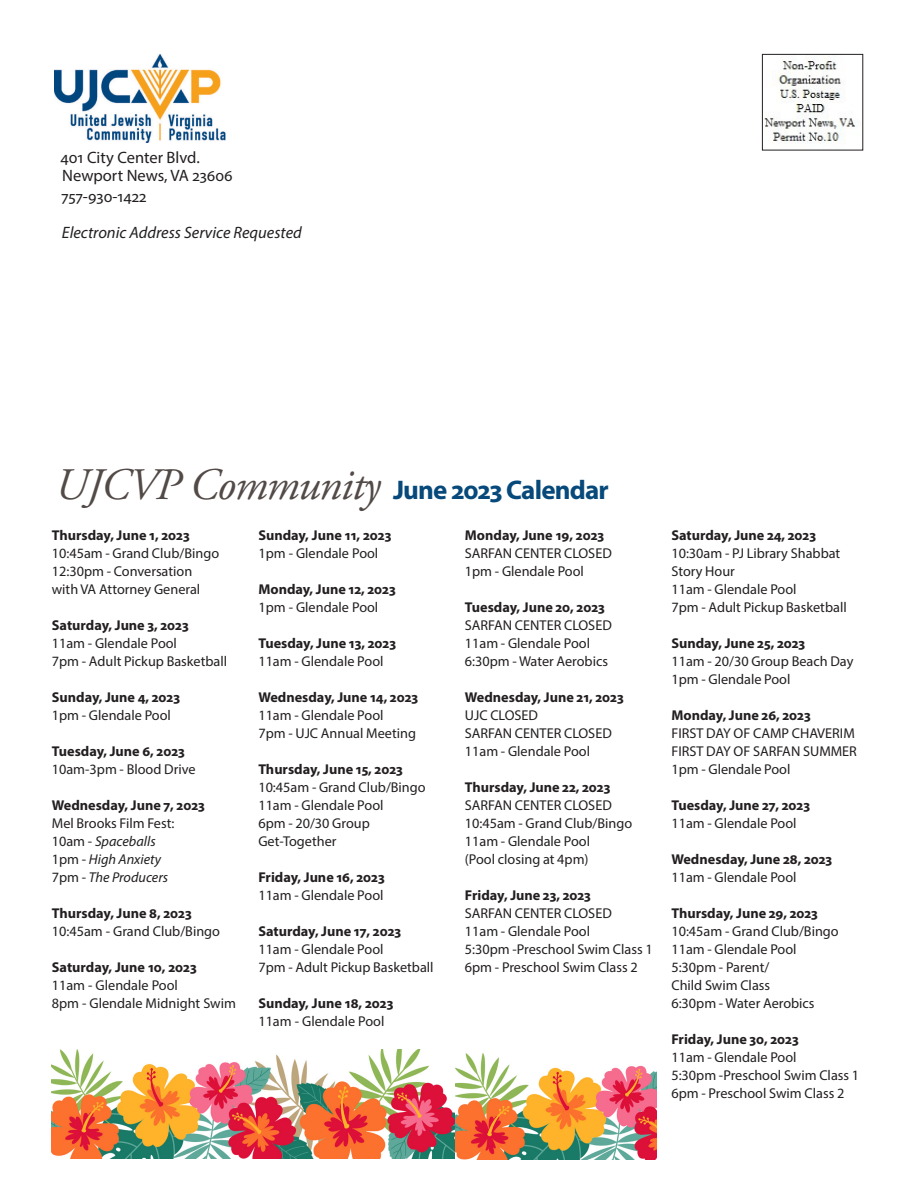
<style>
.page{position:relative;width:918px;height:1188px;background:#fff}
.page>*{position:absolute;margin:0;border:0;box-sizing:border-box;transform-origin:0 0}
.body_no_indent{font:700 27px "Myriad Pro";letter-spacing:-.03em;color:#06497a}
.body_no_indent-2{font:16.5px/21.6px "Myriad Pro";color:#231f20}
.body_no_indent-3{font:italic 16.5px "Myriad Pro";color:#231f20}
.Calendar_title{font:14.25px/18px "Myriad Pro";color:#231f20}
.Calendar_title-2{font:700 14.25px/18px "Myriad Pro";color:#231f20}
.Calendar_info{font:700 14.25px/18px "Myriad Pro";color:#231f20}
.Calendar_info-2{font:14.25px/18px "Myriad Pro";color:#231f20}
.Calendar_title-3{font:italic 14.25px/18px "Myriad Pro";color:#231f20}
.s1{font-family:"Adobe Garamond Pro";font-weight:400;font-style:italic;font-size:45px;color:#524a47}
.s2{font-weight:700}
.s3{font-weight:400}
.s4{font-style:normal}
</style>
<div class="page">
<img style="left:765px;top:56px;width:90px;height:88px">
<div style="left:762px;top:54px;width:101px;height:96px;border:1px solid #231f20"></div>
<img style="left:55px;top:54px;width:171px;height:89px">
<img style="left:52px;top:1050px;width:404px;height:109px">
<img style="left:456px;top:1053px;width:201px;height:106px">
<p class="body_no_indent-2" style="left:61px;top:146px;width:141px">401 City Center Blvd.</p>
<p class="body_no_indent-2" style="left:62px;top:164px;width:173px">Newport News, VA 23606<br>757-930-1422</p>
<p class="body_no_indent-3" style="left:62px;top:223px;width:241px">Electronic Address Service Requested</p>
<p class="body_no_indent" style="left:55px;top:473px;width:555px"><span class="s1">UJCVP Community</span> June 2023 Calendar</p>
<p class="Calendar_title" style="left:52px;top:526px;width:169px"><span class="s2">Thursday, June 1, 2023<br></span>10:45am - Grand Club/Bingo</p>
<p class="Calendar_title" style="left:52px;top:562px;width:150px">12:30pm - Conversation with VA Attorney General</p>
<p class="Calendar_title-2" style="left:52px;top:616px;width:138px">Saturday, June 3, 2023</p>
<p class="Calendar_title" style="left:52px;top:634px;width:127px">11am - Glendale Pool</p>
<p class="Calendar_title" style="left:52px;top:652px;width:177px">7pm - Adult Pickup Basketball</p>
<p class="Calendar_title-2" style="left:52px;top:688px;width:130px">Sunday, June 4, 2023</p>
<p class="Calendar_title" style="left:52px;top:706px;width:121px">1pm - Glendale Pool</p>
<p class="Calendar_title" style="left:52px;top:742px;width:145px"><span class="s2">Tuesday, June 6, 2023<br></span>10am-3pm - Blood Drive</p>
<p class="Calendar_title-2" style="left:52px;top:796px;width:155px">Wednesday, June 7, 2023<br><span class="s3">Mel Brooks Film Fest:</span></p>
<p class="Calendar_title-3" style="left:52px;top:832px;width:111px"><span class="s4">10am -</span> Spaceballs<br><span class="s4">1pm -</span> High Anxiety</p>
<p class="Calendar_title-3" style="left:52px;top:868px;width:118px"><span class="s4">7pm -</span> The Producers</p>
<p class="Calendar_title-2" style="left:52px;top:904px;width:141px">Thursday, June 8, 2023</p>
<p class="Calendar_info-2" style="left:52px;top:922px;width:170px">10:45am - Grand Club/Bingo</p>
<p class="Calendar_info" style="left:52px;top:958px;width:146px">Saturday, June 10, 2023</p>
<p class="Calendar_info-2" style="left:52px;top:976px;width:186px">11am - Glendale Pool<br>8pm - Glendale Midnight Swim</p>
<p class="Calendar_info" style="left:258px;top:526px;width:135px">Sunday, June 11, 2023<br><span class="s3">1pm - Glendale Pool</span></p>
<p class="Calendar_title-2" style="left:258px;top:580px;width:139px">Monday, June 12, 2023</p>
<p class="Calendar_info-2" style="left:258px;top:598px;width:121px">1pm - Glendale Pool</p>
<p class="Calendar_title-2" style="left:258px;top:634px;width:139px">Tuesday, June 13, 2023</p>
<p class="Calendar_title" style="left:258px;top:652px;width:127px">11am - Glendale Pool</p>
<p class="Calendar_title" style="left:258px;top:688px;width:161px"><span class="s2">Wednesday, June 14, 2023<br></span>11am - Glendale Pool<br>7pm - UJC Annual Meeting</p>
<p class="Calendar_title" style="left:258px;top:760px;width:169px"><span class="s2">Thursday, June 15, 2023<br></span>10:45am - Grand Club/Bingo</p>
<p class="Calendar_title" style="left:258px;top:796px;width:127px">11am - Glendale Pool</p>
<p class="Calendar_title" style="left:258px;top:814px;width:113px">6pm - 20/30 Group<br>Get-Together</p>
<p class="Calendar_title-2" style="left:258px;top:868px;width:128px">Friday, June 16, 2023</p>
<p class="Calendar_title" style="left:258px;top:886px;width:127px">11am - Glendale Pool</p>
<p class="Calendar_title-2" style="left:258px;top:922px;width:144px">Saturday, June 17, 2023<br><span class="s3">11am - Glendale Pool</span></p>
<p class="Calendar_title" style="left:258px;top:958px;width:177px">7pm - Adult Pickup Basketball</p>
<p class="Calendar_info" style="left:258px;top:994px;width:137px">Sunday, June 18, 2023<br><span class="s3">11am - Glendale Pool</span></p>
<p class="Calendar_info" style="left:465px;top:526px;width:141px">Monday, June 19, 2023</p>
<p class="Calendar_title" style="left:465px;top:544px;width:148px">SARFAN CENTER CLOSED<br>1pm - Glendale Pool</p>
<p class="Calendar_title" style="left:465px;top:598px;width:148px"><span class="s2">Tuesday, June 20, 2023<br></span>SARFAN CENTER CLOSED<br>11am - Glendale Pool<br>6:30pm - Water Aerobics</p>
<p class="Calendar_title" style="left:465px;top:688px;width:160px"><span class="s2">Wednesday, June 21, 2023<br></span>UJC CLOSED<br>SARFAN CENTER CLOSED<br>11am - Glendale Pool</p>
<p class="Calendar_title-2" style="left:465px;top:778px;width:147px">Thursday, June 22, 2023</p>
<p class="Calendar_title" style="left:465px;top:796px;width:169px">SARFAN CENTER CLOSED<br>10:45am - Grand Club/Bingo<br>11am - Glendale Pool<br>(Pool closing at 4pm)</p>
<p class="Calendar_title-2" style="left:465px;top:886px;width:128px">Friday, June 23, 2023</p>
<p class="Calendar_title" style="left:465px;top:904px;width:189px">SARFAN CENTER CLOSED<br>11am - Glendale Pool<br>5:30pm -Preschool Swim Class 1<br>6pm - Preschool Swim Class 2</p>
<p class="Calendar_title" style="left:671px;top:526px;width:170px"><span class="s2">Saturday, June 24, 2023<br></span>10:30am - PJ Library Shabbat<br>Story Hour<br>11am - Glendale Pool</p>
<p class="Calendar_title" style="left:671px;top:598px;width:177px">7pm - Adult Pickup Basketball</p>
<p class="Calendar_title" style="left:671px;top:634px;width:184px"><span class="s2">Sunday, June 25, 2023<br></span>11am - 20/30 Group Beach Day</p>
<p class="Calendar_title" style="left:671px;top:670px;width:121px">1pm - Glendale Pool</p>
<p class="Calendar_title-2" style="left:671px;top:706px;width:141px">Monday, June 26, 2023</p>
<p class="Calendar_title" style="left:671px;top:724px;width:187px">FIRST DAY OF CAMP CHAVERIM<br>FIRST DAY OF SARFAN SUMMER<br>1pm - Glendale Pool</p>
<p class="Calendar_title-2" style="left:671px;top:796px;width:140px">Tuesday, June 27, 2023<br><span class="s3">11am - Glendale Pool</span></p>
<p class="Calendar_title-2" style="left:671px;top:850px;width:162px">Wednesday, June 28, 2023</p>
<p class="Calendar_title" style="left:671px;top:868px;width:127px">11am - Glendale Pool</p>
<p class="Calendar_title" style="left:671px;top:904px;width:169px"><span class="s2">Thursday, June 29, 2023<br></span>10:45am - Grand Club/Bingo</p>
<p class="Calendar_title" style="left:671px;top:940px;width:127px">11am - Glendale Pool</p>
<p class="Calendar_title" style="left:671px;top:958px;width:100px">5:30pm - Parent/<br>Child Swim Class</p>
<p class="Calendar_title" style="left:671px;top:994px;width:145px">6:30pm - Water Aerobics</p>
<p class="Calendar_title-2" style="left:671px;top:1030px;width:129px">Friday, June 30, 2023</p>
<p class="Calendar_title" style="left:671px;top:1048px;width:189px">11am - Glendale Pool<br>5:30pm -Preschool Swim Class 1<br>6pm - Preschool Swim Class 2</p>
</div>
